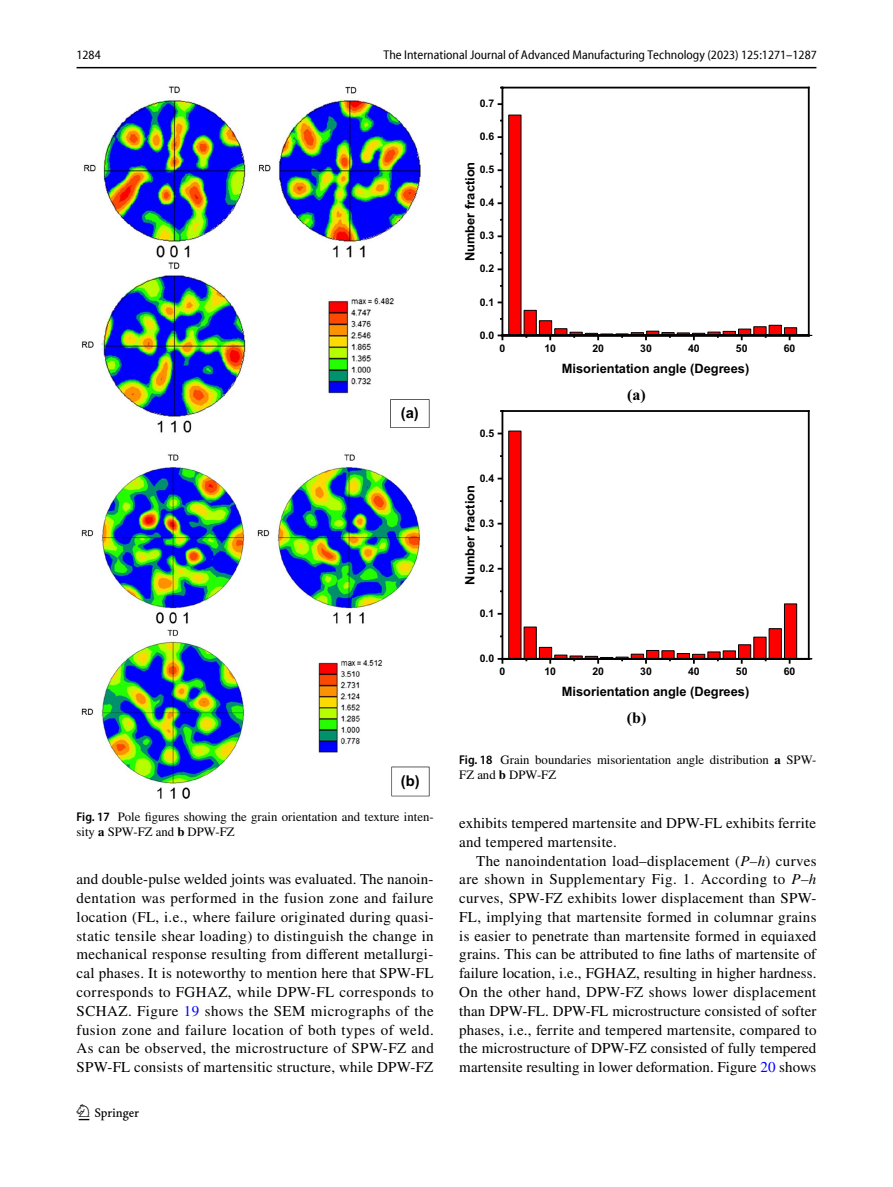
<style>
.page{position:relative;width:893px;height:1187px;background:#fff}
.page>*{position:absolute;margin:0;border:0;box-sizing:border-box;transform-origin:0 0}
.t1{font:22.5px "Springnew Regular 2";color:#000}
.t2{font:15.9px "Times New Roman PS Bold MT2";color:#000}
.t3{font:15px/18.8px "STIX";letter-spacing:.01em;color:#000;text-align:justify}
.t4{font:14.85px "Arial Bold MT15";color:#000}
.t5{font:12.9px "Arial Bold MT16";color:#000}
.t6{font:12.75px/15px "STIX";color:#000}
.t7{font:semi-condensed 12.75px "Myriad Pro Unic";color:#000}
.t8{font:10.5px "Arial Bold MT16";color:#000}
.s1{font-family:"Myriad Pro";font-weight:600;font-stretch:semi-condensed}
.s2{font-weight:700}
.s3{color:#00f}
.s4{font-style:italic}
</style>
<div class="page">
<hr style="left:77px;top:67px;width:739px;height:1px;background:#000">
<img style="left:81px;top:87px;width:339px;height:711px">
<svg style="left:390px;top:399px;width:39px;height:29px"></svg>
<svg style="left:391px;top:766px;width:38px;height:30px"></svg>
<div style="left:508px;top:115px;width:13px;height:221px;background:#f00;border:1px solid #000"></div>
<div style="left:524px;top:310px;width:13px;height:26px;background:#f00;border:1px solid #000"></div>
<div style="left:539px;top:320px;width:13px;height:16px;background:#f00;border:1px solid #000"></div>
<div style="left:554px;top:328px;width:13px;height:8px;background:#f00;border:1px solid #000"></div>
<svg style="left:570px;top:332px;width:13px;height:2px"></svg>
<svg style="left:631px;top:332px;width:13px;height:2px"></svg>
<svg style="left:646px;top:331px;width:13px;height:3px"></svg>
<svg style="left:662px;top:332px;width:12px;height:2px"></svg>
<svg style="left:677px;top:332px;width:13px;height:2px"></svg>
<svg style="left:707px;top:332px;width:13px;height:2px"></svg>
<svg style="left:723px;top:331px;width:13px;height:3px"></svg>
<div style="left:738px;top:329px;width:13px;height:7px;background:#f00;border:1px solid #000"></div>
<svg style="left:753px;top:326px;width:13px;height:10px"></svg>
<div style="left:769px;top:325px;width:13px;height:11px;background:#f00;border:1px solid #000"></div>
<div style="left:784px;top:327px;width:13px;height:9px;background:#f00;border:1px solid #000"></div>
<svg style="left:585px;top:333px;width:43px;height:7px"></svg>
<svg style="left:692px;top:333px;width:13px;height:7px"></svg>
<hr style="left:502px;top:87px;width:307px;height:1px;background:#000">
<hr style="left:502px;top:334px;width:307px;height:2px;background:#000">
<hr style="left:501px;top:88px;width:2px;height:247px;background:#000">
<svg style="left:498px;top:334px;width:5px;height:6px"></svg>
<hr style="left:808px;top:88px;width:2px;height:247px;background:#000">
<div style="left:508px;top:430px;width:13px;height:229px;background:#f00;border:1px solid #000"></div>
<div style="left:524px;top:626px;width:13px;height:33px;background:#f00;border:1px solid #000"></div>
<div style="left:539px;top:647px;width:13px;height:12px;background:#f00;border:1px solid #000"></div>
<svg style="left:554px;top:654px;width:13px;height:4px"></svg>
<svg style="left:570px;top:655px;width:13px;height:3px"></svg>
<svg style="left:631px;top:653px;width:13px;height:5px"></svg>
<div style="left:646px;top:650px;width:13px;height:9px;background:#f00;border:1px solid #000"></div>
<svg style="left:662px;top:650px;width:12px;height:9px"></svg>
<svg style="left:677px;top:653px;width:13px;height:5px"></svg>
<svg style="left:692px;top:654px;width:13px;height:4px"></svg>
<svg style="left:707px;top:651px;width:13px;height:8px"></svg>
<svg style="left:723px;top:650px;width:13px;height:9px"></svg>
<div style="left:738px;top:644px;width:13px;height:15px;background:#f00;border:1px solid #000"></div>
<svg style="left:753px;top:636px;width:13px;height:23px"></svg>
<div style="left:769px;top:628px;width:13px;height:31px;background:#f00;border:1px solid #000"></div>
<div style="left:784px;top:603px;width:13px;height:56px;background:#f00;border:1px solid #000"></div>
<svg style="left:585px;top:656px;width:43px;height:7px"></svg>
<hr style="left:502px;top:410px;width:307px;height:2px;background:#000">
<hr style="left:502px;top:658px;width:307px;height:1px;background:#000">
<hr style="left:501px;top:411px;width:2px;height:247px;background:#000">
<svg style="left:498px;top:658px;width:5px;height:5px"></svg>
<hr style="left:808px;top:411px;width:2px;height:247px;background:#000">
<p class="t7" style="left:77px;top:50px;width:26px">1284</p>
<p class="t7" style="left:384px;top:50px;width:435px">The International Journal of Advanced Manufacturing Technology (2023) 125:1271–1287</p>
<p class="t8" style="left:480px;top:96px;width:16px">0.7</p>
<p class="t8" style="left:480px;top:129px;width:16px">0.6</p>
<p class="t5" style="left:461px;top:261px;width:101px;rotate:-90deg">N u m b re oi tcarf n</p>
<p class="t8" style="left:480px;top:162px;width:16px">0.5</p>
<p class="t8" style="left:480px;top:195px;width:16px">0.4</p>
<p class="t8" style="left:480px;top:228px;width:16px">0.3</p>
<p class="t8" style="left:480px;top:261px;width:16px">0.2</p>
<p class="t8" style="left:480px;top:294px;width:16px">0.1</p>
<p class="t8" style="left:480px;top:327px;width:16px">0.0</p>
<p class="t8" style="left:500px;top:340px;width:7px">0</p>
<p class="t8" style="left:544px;top:340px;width:13px">10</p>
<p class="t8" style="left:592px;top:340px;width:13px">20</p>
<p class="t8" style="left:640px;top:340px;width:13px">30</p>
<p class="t8" style="left:688px;top:340px;width:13px">40</p>
<p class="t8" style="left:736px;top:340px;width:13px">50</p>
<p class="t8" style="left:784px;top:340px;width:13px">60</p>
<p class="t5" style="left:562px;top:359px;width:189px">Misorientation angle (Degrees)</p>
<p class="t4" style="left:401px;top:402px;width:20px">(a)</p>
<p class="t4" style="left:401px;top:770px;width:20px">(b)</p>
<p class="t6" style="left:77px;top:810px;width:359px"><span class="s1">Fig. 17</span> Pole figures showing the grain orientation and texture inten&shy;sity <span class="s2">a</span> SPW-FZ and <span class="s2">b</span> DPW-FZ</p>
<p class="t3" style="left:77px;top:871px;width:359px">and double-pulse welded joints was evaluated. The nanoin&shy;dentation was performed in the fusion zone and failure location (FL, i.e., where failure originated during quasi&shy;static tensile shear loading) to distinguish the change in mechanical response resulting from different metallurgi&shy;cal phases. It is noteworthy to mention here that SPW-FL corresponds to FGHAZ, while DPW-FL corresponds to SCHAZ. Figure <span class="s3">19</span> shows the SEM micrographs of the fusion zone and failure location of both types of weld.<br>As can be observed, the microstructure of SPW-FZ and SPW-FL consists of martensitic structure, while DPW-FZ</p>
<h1 class="t1" style="left:79px;top:1104px;width:62px">1 3</h1>
<p class="t8" style="left:480px;top:425px;width:16px">0.5</p>
<p class="t8" style="left:480px;top:470px;width:16px">0.4</p>
<p class="t5" style="left:461px;top:584px;width:101px;rotate:-90deg">N u m b re oi tcarf n</p>
<p class="t8" style="left:480px;top:515px;width:16px">0.3</p>
<p class="t8" style="left:480px;top:560px;width:16px">0.2</p>
<p class="t8" style="left:480px;top:605px;width:16px">0.1</p>
<p class="t8" style="left:480px;top:650px;width:16px">0.0</p>
<p class="t2" style="left:627px;top:383px;width:20px">(a)</p>
<p class="t8" style="left:500px;top:664px;width:7px">0</p>
<p class="t8" style="left:544px;top:664px;width:13px">10</p>
<p class="t8" style="left:592px;top:664px;width:13px">20</p>
<p class="t8" style="left:640px;top:664px;width:13px">30</p>
<p class="t8" style="left:688px;top:664px;width:13px">40</p>
<p class="t8" style="left:736px;top:664px;width:13px">50</p>
<p class="t8" style="left:784px;top:664px;width:13px">60</p>
<p class="t5" style="left:562px;top:682px;width:189px">Misorientation angle (Degrees)</p>
<p class="t2" style="left:627px;top:706px;width:21px">(b)</p>
<p class="t6" style="left:459px;top:752px;width:359px"><span class="s1">Fig. 18</span> Grain boundaries misorientation angle distribution <span class="s2">a</span> SPW-<br>FZ and <span class="s2">b</span> DPW-FZ</p>
<p class="t3" style="left:459px;top:814px;width:358px">exhibits tempered martensite and DPW-FL exhibits ferrite and tempered martensite.</p>
<p class="t3" style="left:459px;top:852px;width:359px;text-indent:17px">The nanoindentation load–displacement (<span class="s4">P–h</span>) curves are shown in Supplementary Fig. 1. According to <span class="s4">P–h </span>curves, SPW-FZ exhibits lower displacement than SPW-FL, implying that martensite formed in columnar grains is easier to penetrate than martensite formed in equiaxed grains. This can be attributed to fine laths of martensite of failure location, i.e., FGHAZ, resulting in higher hardness.<br>On the other hand, DPW-FZ shows lower displacement than DPW-FL. DPW-FL microstructure consisted of softer phases, i.e., ferrite and tempered martensite, compared to the microstructure of DPW-FZ consisted of fully tempered martensite resulting in lower deformation. Figure <span class="s3">20</span> shows</p>
</div>
